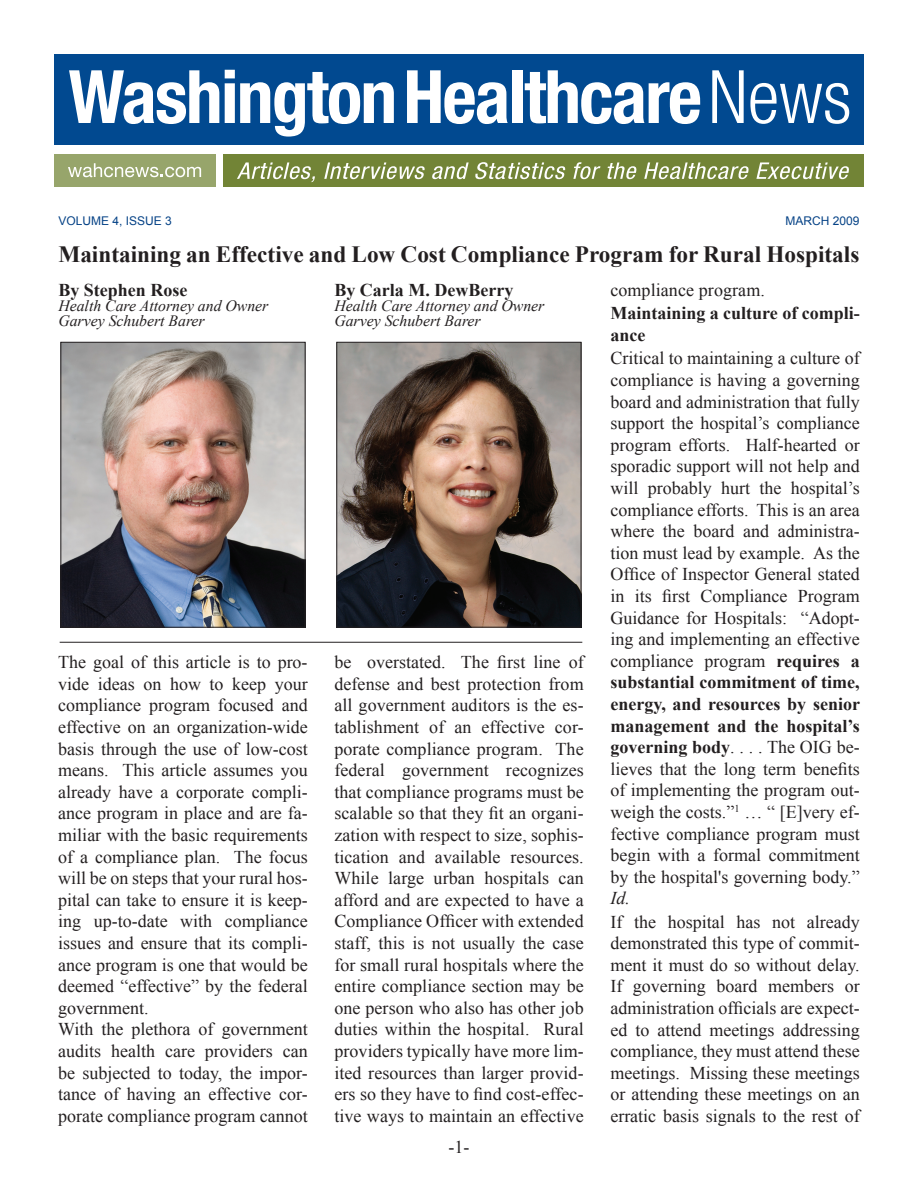
<style>
.page{position:relative;width:918px;height:1188px;background:#fff}
.page>*{position:absolute;margin:0;border:0;box-sizing:border-box;transform-origin:0 0}
.t1{font:700 23.25px "Times New Roman";color:#231f20}
.t2{font:18px/21.6px "Times New Roman";color:#231f20;text-align:justify}
.t3{font:700 18px/21.6px "Times New Roman";color:#231f20}
.t4{font:italic 18px "Times New Roman";color:#231f20}
.t5{font:italic 15.75px/15px "Times New Roman";color:#231f20}
.t6{font:12px "Arial";color:#054286}
.s1{font-weight:700}
</style>
<div class="page">
<div style="left:54px;top:54px;width:810px;height:91px;background:#014990"></div>
<div style="left:54px;top:154px;width:162px;height:33px;background:#97a56b"></div>
<div style="left:223px;top:154px;width:641px;height:33px;background:#728436"></div>
<svg style="left:69px;top:70px;width:150px;height:54px"></svg>
<svg style="left:225px;top:70px;width:169px;height:67px"></svg>
<svg style="left:407px;top:70px;width:101px;height:54px"></svg>
<div style="left:512px;top:70px;width:10px;height:53px;background:#fff"></div>
<svg style="left:525px;top:70px;width:175px;height:54px"></svg>
<svg style="left:712px;top:70px;width:32px;height:53px"></svg>
<svg style="left:750px;top:83px;width:99px;height:41px"></svg>
<svg style="left:237px;top:162px;width:78px;height:20px"></svg>
<svg style="left:324px;top:162px;width:101px;height:17px"></svg>
<svg style="left:432px;top:162px;width:37px;height:17px"></svg>
<svg style="left:475px;top:162px;width:91px;height:17px"></svg>
<svg style="left:573px;top:162px;width:27px;height:17px"></svg>
<svg style="left:607px;top:162px;width:30px;height:17px"></svg>
<svg style="left:644px;top:162px;width:105px;height:17px"></svg>
<svg style="left:756px;top:162px;width:93px;height:17px"></svg>
<svg style="left:68px;top:163px;width:133px;height:14px"></svg>
<hr style="left:60px;top:642px;width:522px;height:1px;background:#231f20">
<img style="left:338px;top:344px;width:241px;height:282px">
<div style="left:336px;top:342px;width:245px;height:286px;border:1px solid #231f20"></div>
<img style="left:62px;top:344px;width:242px;height:282px">
<div style="left:60px;top:342px;width:246px;height:286px;border:1px solid #231f20"></div>
<p class="t6" style="left:58px;top:213px;width:115px">VOLUME 4, ISSUE 3</p>
<p class="t6" style="left:786px;top:213px;width:76px">MARCH 2009</p>
<p class="t1" style="left:58px;top:238px;width:802px">Maintaining an Effective and Low Cost Compliance Program for Rural Hospitals</p>
<p class="t3" style="left:58px;top:279px;width:130px">By Stephen Rose</p>
<p class="t5" style="left:58px;top:298px;width:211px">Health Care Attorney and Owner<br>Garvey Schubert Barer</p>
<p class="t3" style="left:334px;top:279px;width:180px">By Carla M. DewBerry</p>
<p class="t5" style="left:334px;top:298px;width:211px">Health Care Attorney and Owner<br>Garvey Schubert Barer</p>
<p class="t2" style="left:58px;top:651px;width:251px;text-align:left">The goal of this article is to pro&shy;vide ideas on how to keep your compliance program focused and effective on an organization-wide basis through the use of low-cost means. This article assumes you already have a corporate compli&shy;ance program in place and are fa&shy;miliar with the basic requirements of a compliance plan. The focus will be on steps that your rural hos&shy;pital can take to ensure it is keep&shy;ing up-to-date with compliance issues and ensure that its compli&shy;ance program is one that would be deemed “effective” by the federal government.<br>With the plethora of government audits health care providers can be subjected to today, the impor&shy;tance of having an effective cor&shy;porate compliance program cannot</p>
<p class="t2" style="left:334px;top:651px;width:251px">be overstated. The first line of defense and best protection from all government auditors is the es&shy;tablishment of an effective cor&shy;porate compliance program. The federal government recognizes that compliance programs must be scalable so that they fit an organi&shy;zation with respect to size, sophis&shy;tication and available resources.<br>While large urban hospitals can afford and are expected to have a Compliance Officer with extended staff, this is not usually the case for small rural hospitals where the entire compliance section may be one person who also has other job duties within the hospital. Rural providers typically have more lim&shy;ited resources than larger provid&shy;ers so they have to find cost-effec&shy;tive ways to maintain an effective</p>
<p class="t2" style="left:449px;top:1136px;width:22px">-1-</p>
<p class="t2" style="left:610px;top:279px;width:156px">compliance program.</p>
<p class="t3" style="left:610px;top:302px;width:251px">Maintaining a culture of compli&shy;ance</p>
<p class="t2" style="left:610px;top:347px;width:251px">Critical to maintaining a culture of compliance is having a governing board and administration that fully support the hospital’s compliance program efforts. Half-hearted or sporadic support will not help and will probably hurt the hospital’s compliance efforts. This is an area where the board and administra&shy;tion must lead by example. As the Office of Inspector General stated in its first Compliance Program Guidance for Hospitals: “Adopt&shy;ing and implementing an effective compliance program <span class="s1">requires a substantial commitment of time, energy, and resources by senior management and the hospital’s governing body</span>. . . . The OIG be&shy;lieves that the long term benefits of implementing the program out&shy;weigh the costs.”<sup>1</sup> … “ [E]very ef&shy;fective compliance program must begin with a formal commitment by the hospital's governing body.”</p>
<p class="t4" style="left:610px;top:886px;width:21px">Id.</p>
<p class="t2" style="left:610px;top:910px;width:251px">If the hospital has not already demonstrated this type of commit&shy;ment it must do so without delay.<br>If governing board members or administration officials are expect&shy;ed to attend meetings addressing compliance, they must attend these meetings. Missing these meetings or attending these meetings on an erratic basis signals to the rest of</p>
</div>
